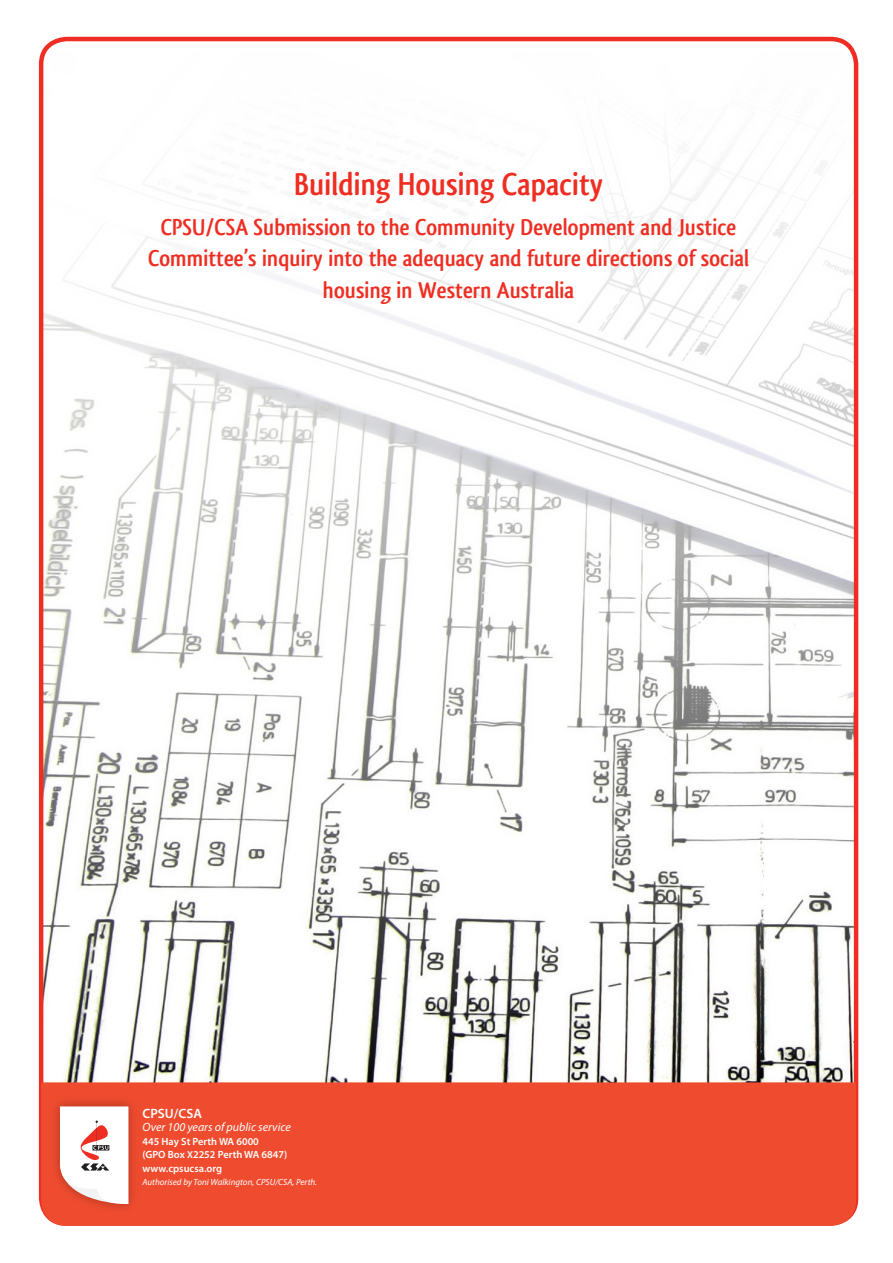
<style>
.page{position:relative;width:893px;height:1263px;background:#fff}
.page>*{position:absolute;margin:0;border:0;box-sizing:border-box;transform-origin:0 0}
.Body{font:700 33px "Qlassik";color:#ee2e22}
.Body-2{font:700 24px/31.5px "Qlassik";color:#ee2e22;text-align:center}
.t1{font:600 13.5px "Myriad Pro";color:#fff}
.t2{font:italic 12px "Myriad Pro";color:#fff}
.t3{font:600 10.5px/13.5px "Myriad Pro";color:#fff}
.t4{font:italic 9px "Myriad Pro";color:#fff}
.s1{font-size:10.05px}
</style>
<div class="page">
<img style="left:42px;top:39px;width:813px;height:1043px">
<div style="left:41px;top:1082px;width:815px;height:144px;background:#ef4c2f"></div>
<img style="left:48px;top:1092px;width:92px;height:121px">
<svg style="left:60px;top:1107px;width:68px;height:97px"></svg>
<p class="Body" style="left:294px;top:165px;width:310px">Building Housing Capacity</p>
<p class="Body-2" style="left:148px;top:211px;width:603px">CPSU/CSA Submission to the Community Development and Justice<br>Committee’s inquiry into the adequacy and future directions of social housing in Western Australia</p>
<p class="t1" style="left:142px;top:1105px;width:61px">CPSU/CSA</p>
<p class="t2" style="left:142px;top:1120px;width:150px">Over 100 years of public service</p>
<p class="t3" style="left:142px;top:1134px;width:146px">445 Hay St Perth WA 6000<br>(GPO Box <span class="s1">X</span>2252 Perth WA 6847)</p>
<p class="t3" style="left:142px;top:1161px;width:81px">www.cpsucsa.org</p>
<p class="t4" style="left:142px;top:1177px;width:176px">Authorised by Toni Walkington, CPSU/CSA, Perth.</p>
</div>
